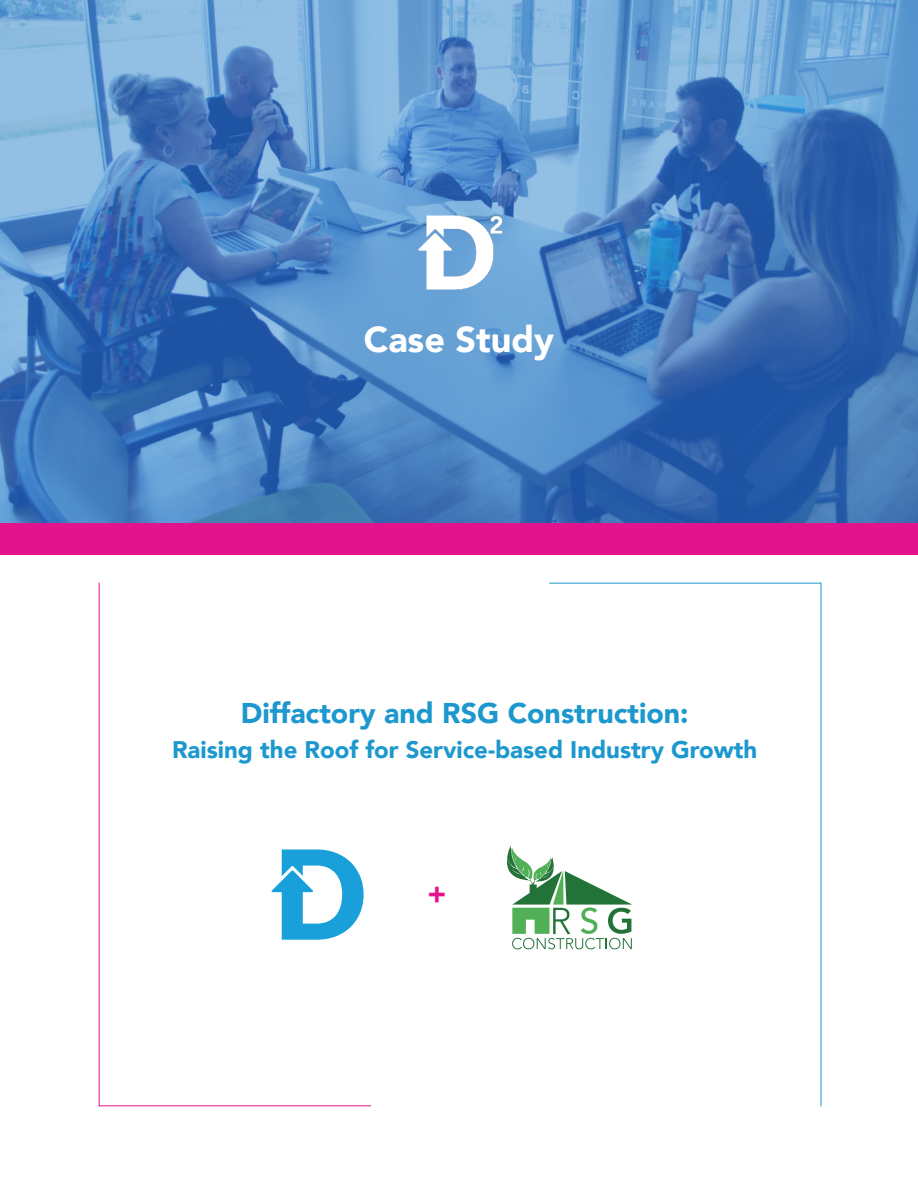
<style>
.page{position:relative;width:918px;height:1188px;background:#fff}
.page>*{position:absolute;margin:0;border:0;box-sizing:border-box;transform-origin:0 0}
.t1{font:900 36px "Avenir";color:#fff}
.t2{font:900 28.5px "Avenir";color:#1c98ce}
.t3{font:900 28.5px "Avenir";color:#e3138e}
.t4{font:900 24px "Avenir";color:#1c98ce}
</style>
<div class="page">
<div style="left:0;top:137px;width:918px;height:418px;background:#e3138e"></div>
<img style="left:0;top:0;width:918px;height:523px">
<img style="left:414px;top:205px;width:92px;height:90px">
<svg style="left:507px;top:845px;width:41px;height:104px"></svg>
<svg style="left:98px;top:582px;width:273px;height:525px"></svg>
<svg style="left:548px;top:582px;width:274px;height:525px"></svg>
<h1 class="t1" style="left:364px;top:309px;width:192px">Case Study</h1>
<p class="t2" style="left:241px;top:689px;width:449px">Diffactory and RSG Construction:</p>
<p class="t4" style="left:172px;top:729px;width:587px">Raising the Roof for Service-based Industry Growth</p>
<p class="t3" style="left:427px;top:868px;width:20px">+</p>
</div>
